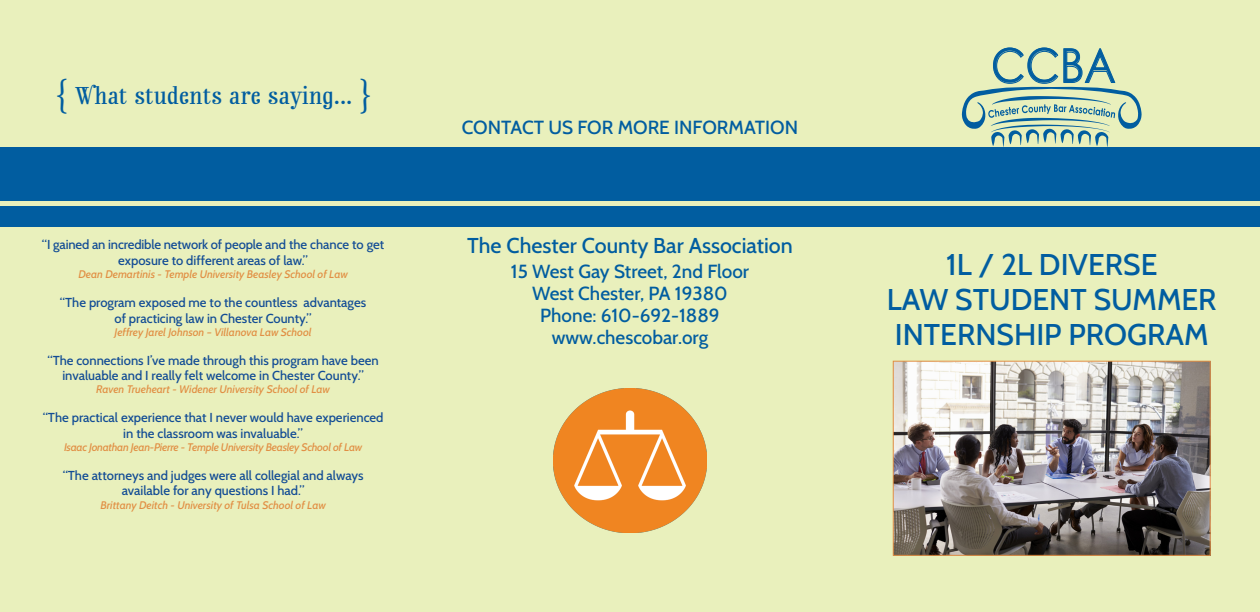
<style>
.page{position:relative;width:1260px;height:612px;background:#e9f0bc}
.page>*{position:absolute;margin:0;border:0;box-sizing:border-box;transform-origin:0 0}
.t1{font:46.8px "Century Gothic";color:#015da0;scale:.91 1}
.t2{font:40px "Minion Pro";color:#015da0}
.t3{font:500 30px/35px "Cabin";color:#015da0;text-align:center}
.t4{font:23px "Rainbow Mansion";color:#015da0}
.t5{font:500 21.5px "Cabin";color:#015da0}
.t6{font:500 19px "Cabin";color:#015da0}
.t7{font:500 13px "Cabin";color:#124c95}
.t8{font:italic 500 11px "Cabin";color:#e18f44}
.t9{font:italic 500 11px "Cabin";letter-spacing:-.02em;color:#e18f44}
</style>
<div class="page">
<div style="left:0;top:147px;width:1260px;height:54px;background:#015da0"></div>
<svg style="left:962px;top:48px;width:180px;height:99px"></svg>
<div style="left:0;top:206px;width:1260px;height:21px;background:#015da0"></div>
<img style="left:553px;top:389px;width:154px;height:144px">
<img style="left:895px;top:363px;width:313px;height:191px">
<div style="left:893px;top:361px;width:317px;height:195px;border:1px solid #e18f44"></div>
<p class="t2" style="left:55px;top:67px;width:15px">{</p>
<p class="t4" style="left:76px;top:82px;width:278px">What students are saying...</p>
<p class="t7" style="left:42px;top:237px;width:344px">“I gained an incredible network of people and the chance to get</p>
<p class="t7" style="left:118px;top:253px;width:191px">exposure to different areas of law.”</p>
<p class="t8" style="left:78px;top:268px;width:271px">Dean Demartinis - Temple University Beasley School of Law</p>
<p class="t7" style="left:60px;top:295px;width:308px">“The program exposed me to the countless advantages</p>
<p class="t7" style="left:115px;top:310px;width:199px">of practicing law in Chester County.”</p>
<p class="t8" style="left:115px;top:325px;width:198px">Jeffrey Jarel Johnson – Villanova Law School</p>
<p class="t7" style="left:47px;top:352px;width:333px">“The connections I’ve made through this program have been</p>
<p class="t7" style="left:62px;top:368px;width:303px">invaluable and I really felt welcome in Chester County.”</p>
<p class="t8" style="left:96px;top:383px;width:235px">Raven Trueheart - Widener University School of Law</p>
<p class="t7" style="left:43px;top:410px;width:342px">“The practical experience that I never would have experienced</p>
<p class="t7" style="left:123px;top:425px;width:181px">in the classroom was invaluable.”</p>
<p class="t9" style="left:64px;top:440px;width:300px">Isaac Jonathan Jean-Pierre - Temple University Beasley School of Law</p>
<p class="t7" style="left:63px;top:467px;width:302px">“The attorneys and judges were all collegial and always</p>
<p class="t7" style="left:122px;top:483px;width:184px">available for any questions I had.”</p>
<p class="t8" style="left:100px;top:498px;width:227px">Brittany Deitch - University of Tulsa School of Law</p>
<p class="t6" style="left:462px;top:116px;width:338px">CONTACT US FOR MORE INFORMATION</p>
<p class="t5" style="left:467px;top:233px;width:327px">The Chester County Bar Association</p>
<p class="t6" style="left:511px;top:260px;width:240px">15 West Gay Street, 2nd Floor</p>
<p class="t6" style="left:532px;top:282px;width:197px">West Chester, PA 19380</p>
<p class="t6" style="left:540px;top:304px;width:181px">Phone: 610-692-1889</p>
<p class="t6" style="left:552px;top:326px;width:158px">www.chescobar.org</p>
<h1 class="t1" style="left:991px;top:33px;width:138px">CCBA</h1>
<p class="t3" style="left:887px;top:247px;width:331px">1L / 2L DIVERSE<br>LAW STUDENT SUMMER<br>INTERNSHIP PROGRAM</p>
</div>
